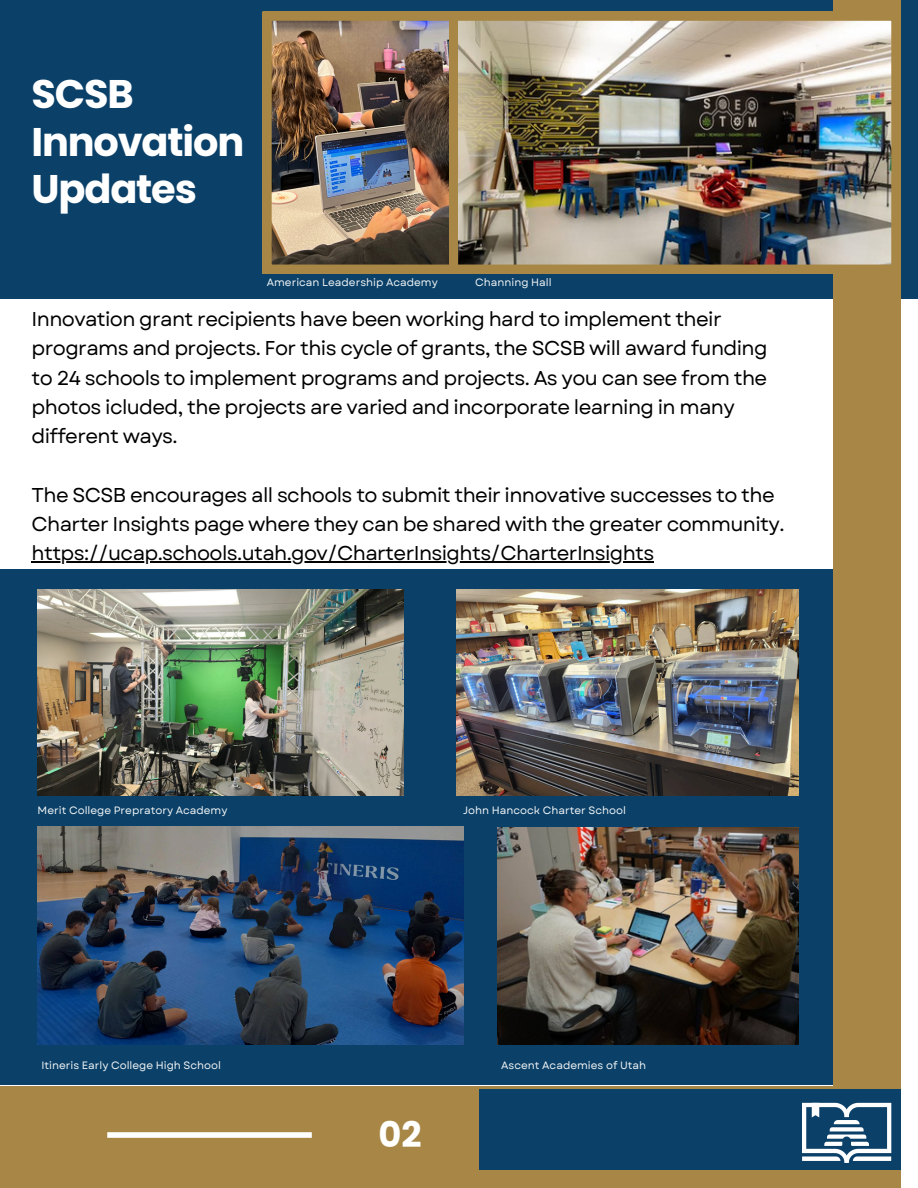
<style>
.page{position:relative;width:918px;height:1188px;background:#fff}
.page>*{position:absolute;margin:0;border:0;box-sizing:border-box;transform-origin:0 0}
.t1{font:700 39.9px/47.7px "Poppins";letter-spacing:-.03em;color:#fff}
.t2{font:700 35.25px "Poppins";color:#fff}
.t3{font:19.95px/29.2px "Garet";letter-spacing:-.03em;color:#000}
.t4{font:10.65px "Garet";color:#f2f6f7}
</style>
<div class="page">
<div style="left:0;top:0;width:918px;height:299px;background:#0b4068"></div>
<div style="left:0;top:1086px;width:900px;height:102px;background:#a88746"></div>
<div style="left:833px;top:0;width:67px;height:1086px;background:#a88746"></div>
<div style="left:479px;top:1090px;width:421px;height:80px;background:#0b4068"></div>
<div style="left:107px;top:1132px;width:205px;height:6px;background:#fff"></div>
<img style="left:263px;top:12px;width:186px;height:262px">
<img style="left:449px;top:12px;width:443px;height:262px">
<div style="left:0;top:569px;width:833px;height:516px;background:#0b4068"></div>
<img style="left:38px;top:826px;width:426px;height:218px">
<img style="left:456px;top:590px;width:342px;height:206px">
<img style="left:38px;top:590px;width:365px;height:206px">
<svg style="left:802px;top:1103px;width:89px;height:60px"></svg>
<img style="left:498px;top:827px;width:300px;height:217px">
<hr style="left:32px;top:561px;width:622px;height:1px;background:#000">
<p class="t1" style="left:32px;top:70px;width:214px">SCSB<br>Innovation<br>Updates</p>
<p class="t4" style="left:267px;top:275px;width:172px">American Leadership Academy</p>
<p class="t4" style="left:475px;top:275px;width:78px">Channing Hall</p>
<p class="t3" style="left:32px;top:305px;width:738px">Innovation grant recipients have been working hard to implement their programs and projects. For this cycle of grants, the SCSB will award funding to 24 schools to implement programs and projects. As you can see from the photos icluded, the projects are varied and incorporate learning in many different ways.</p>
<p class="t3" style="left:32px;top:480px;width:754px">The SCSB encourages all schools to submit their innovative successes to the<br>Charter Insights page where they can be shared with the greater community.</p>
<p class="t3" style="left:32px;top:539px;width:624px">https://ucap.schools.utah.gov/CharterInsights/CharterInsights</p>
<p class="t4" style="left:38px;top:803px;width:191px">Merit College Prepratory Academy</p>
<p class="t4" style="left:463px;top:803px;width:164px">John Hancock Charter School</p>
<p class="t4" style="left:41px;top:1058px;width:181px">Itineris Early College High School</p>
<p class="t4" style="left:501px;top:1058px;width:147px">Ascent Academies of Utah</p>
<h2 class="t2" style="left:378px;top:1110px;width:45px">02</h2>
</div>
